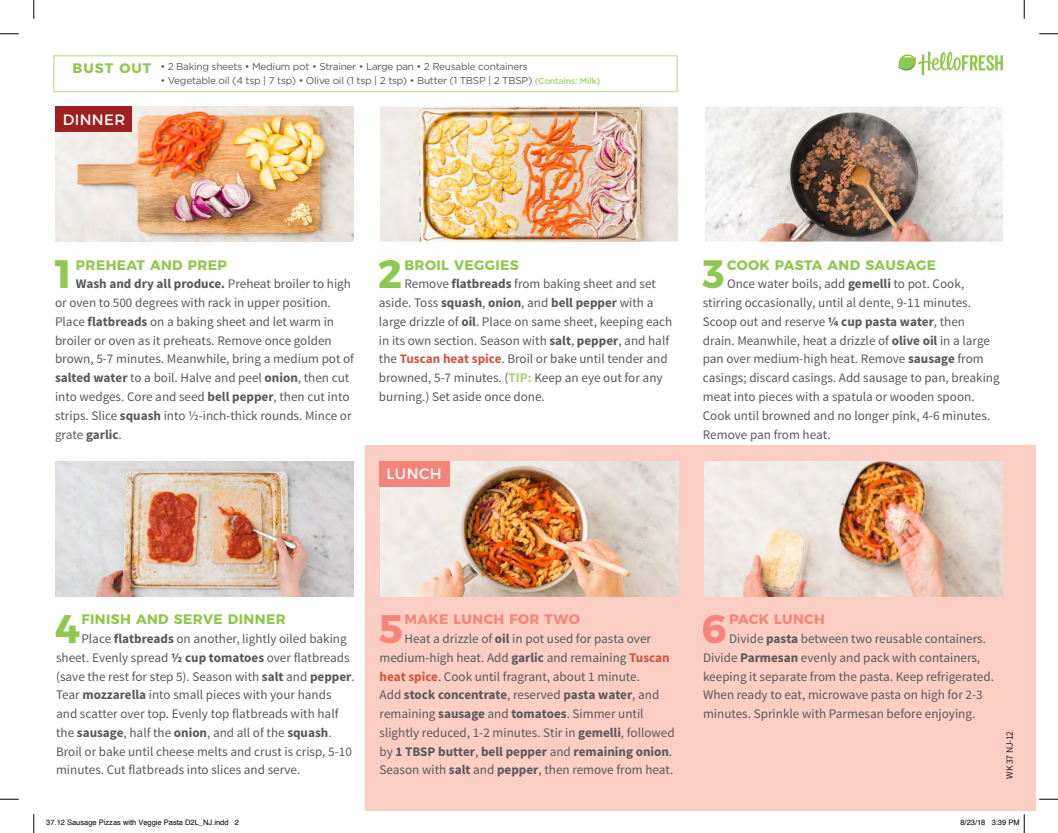
<style>
.page{position:relative;width:1058px;height:833px;background:#fff}
.page>*{position:absolute;margin:0;border:0;box-sizing:border-box;transform-origin:0 0}
.t1{font:700 39.62px "Montserrat";color:#8fc84e}
.t2{font:700 39.62px "Montserrat";color:#f5857a}
.t3{font:15px "Montserrat";letter-spacing:.025em;color:#fff}
.t4{font:700 13.75px "Montserrat";letter-spacing:.03em;color:#8fc84e}
.t5{font:700 13.75px "Montserrat";letter-spacing:.03em;color:#f5857a}
.t6{font:13.12px/18.8px "Source Sans Pro";color:#57585a}
.t7{font:10px "Gotham";letter-spacing:-.025em;color:#57585a}
.t8{font:9.62px "Source Sans Pro";letter-spacing:-.025em;color:#231f20}
.t9{font:7.5px "Helvetica";color:#000}
.s1{font-weight:500;font-size:8.75px;color:#a6d170}
.s2{font-weight:700}
.s3{font-weight:700;color:#d2543f}
.s4{font-weight:700;color:#a6d170}
</style>
<div class="page">
<div style="left:365px;top:445px;width:670px;height:365px;background:#fbcec3"></div>
<svg style="left:53px;top:55px;width:625px;height:38px"></svg>
<img style="left:380px;top:461px;width:298px;height:135px">
<img style="left:55px;top:461px;width:298px;height:135px">
<img style="left:705px;top:461px;width:297px;height:135px">
<img style="left:55px;top:106px;width:298px;height:135px">
<img style="left:380px;top:106px;width:298px;height:135px">
<img style="left:705px;top:106px;width:297px;height:135px">
<div style="left:55px;top:106px;width:77px;height:26px;background:#9e1f1f"></div>
<div style="left:380px;top:461px;width:70px;height:25px;background:#f48479"></div>
<svg style="left:898px;top:51px;width:104px;height:24px"></svg>
<svg style="left:0;top:33px;width:19px;height:2px"></svg>
<svg style="left:1039px;top:33px;width:19px;height:2px"></svg>
<svg style="left:0;top:798px;width:19px;height:2px"></svg>
<svg style="left:1039px;top:798px;width:19px;height:2px"></svg>
<svg style="left:33px;top:0;width:2px;height:19px"></svg>
<svg style="left:33px;top:814px;width:2px;height:19px"></svg>
<svg style="left:1023px;top:0;width:2px;height:19px"></svg>
<svg style="left:1023px;top:814px;width:2px;height:19px"></svg>
<p class="t4" style="left:72px;top:57px;width:80px">BUST OUT</p>
<p class="t7" style="left:160px;top:60px;width:369px">• 2 Baking sheets • Medium pot • Strainer • Large pan • 2 Reusable containers</p>
<p class="t7" style="left:160px;top:74px;width:441px">• Vegetable oil (4 tsp | 7 tsp) • Olive oil (1 tsp | 2 tsp) • Butter (1 TBSP | 2 TBSP) <span class="s1">(Contains: Milk)</span></p>
<p class="t3" style="left:63px;top:107px;width:64px">DINNER</p>
<h1 class="t1" style="left:51px;top:241px;width:26px">1</h1>
<p class="t4" style="left:76px;top:253px;width:153px">PREHEAT AND PREP</p>
<p class="t6" style="left:55px;top:275px;width:300px;text-indent:21px"><span class="s2">Wash and dry all produce.</span> Preheat broiler to high or oven to 500 degrees with rack in upper position.<br>Place <span class="s2">flatbreads</span> on a baking sheet and let warm in broiler or oven as it preheats. Remove once golden brown, 5-7 minutes. Meanwhile, bring a medium pot of <span class="s2">salted water</span> to a boil. Halve and peel <span class="s2">onion</span>, then cut into wedges. Core and seed <span class="s2">bell pepper</span>, then cut into strips. Slice <span class="s2">squash</span> into ½-inch-thick rounds. Mince or grate <span class="s2">garlic</span>.</p>
<h1 class="t1" style="left:378px;top:241px;width:26px">2</h1>
<p class="t4" style="left:404px;top:253px;width:116px">BROIL VEGGIES</p>
<p class="t6" style="left:379px;top:275px;width:295px;text-indent:25px">Remove <span class="s2">flatbreads</span> from baking sheet and set aside. Toss <span class="s2">squash</span>, <span class="s2">onion</span>, and <span class="s2">bell pepper</span> with a large drizzle of <span class="s2">oil</span>. Place on same sheet, keeping each in its own section. Season with <span class="s2">salt</span>, <span class="s2">pepper</span>, and half the <span class="s3">Tuscan heat spice</span>. Broil or bake until tender and browned, 5-7 minutes. (<span class="s4">TIP:</span> Keep an eye out for any burning.) Set aside once done.</p>
<p class="t3" style="left:386px;top:462px;width:57px">LUNCH</p>
<h1 class="t1" style="left:702px;top:241px;width:24px">3</h1>
<p class="t4" style="left:727px;top:253px;width:211px">COOK PASTA AND SAUSAGE</p>
<p class="t6" style="left:702px;top:275px;width:298px;text-indent:24px">Once water boils, add <span class="s2">gemelli</span> to pot. Cook, stirring occasionally, until al dente, 9-11 minutes.<br>Scoop out and reserve <span class="s2">¼ cup pasta water</span>, then drain. Meanwhile, heat a drizzle of <span class="s2">olive oil</span> in a large pan over medium-high heat. Remove <span class="s2">sausage</span> from casings; discard casings. Add sausage to pan, breaking meat into pieces with a spatula or wooden spoon.<br>Cook until browned and no longer pink, 4-6 minutes.<br>Remove pan from heat.</p>
<h1 class="t1" style="left:55px;top:596px;width:27px">4</h1>
<p class="t4" style="left:81px;top:608px;width:206px">FINISH AND SERVE DINNER</p>
<p class="t6" style="left:56px;top:629px;width:300px;text-indent:25px">Place <span class="s2">flatbreads</span> on another, lightly oiled baking sheet. Evenly spread <span class="s2">½ cup tomatoes</span> over flatbreads (save the rest for step 5). Season with <span class="s2">salt</span> and <span class="s2">pepper</span>.<br>Tear <span class="s2">mozzarella</span> into small pieces with your hands and scatter over top. Evenly top flatbreads with half the <span class="s2">sausage</span>, half the <span class="s2">onion</span>, and all of the <span class="s2">squash</span>.<br>Broil or bake until cheese melts and crust is crisp, 5-10 minutes. Cut flatbreads into slices and serve.</p>
<h1 class="t2" style="left:379px;top:596px;width:26px">5</h1>
<p class="t5" style="left:404px;top:608px;width:177px">MAKE LUNCH FOR TWO</p>
<p class="t6" style="left:379px;top:629px;width:296px;text-indent:25px">Heat a drizzle of <span class="s2">oil</span> in pot used for pasta over medium-high heat. Add <span class="s2">garlic</span> and remaining <span class="s3">Tuscan heat spice</span>. Cook until fragrant, about 1 minute.<br>Add <span class="s2">stock concentrate</span>, reserved <span class="s2">pasta water</span>, and remaining <span class="s2">sausage</span> and <span class="s2">tomatoes</span>. Simmer until slightly reduced, 1-2 minutes. Stir in <span class="s2">gemelli</span>, followed by <span class="s2">1 TBSP butter</span>, <span class="s2">bell pepper</span> and <span class="s2">remaining onion</span>.<br>Season with <span class="s2">salt</span> and <span class="s2">pepper</span>, then remove from heat.</p>
<h1 class="t2" style="left:701px;top:596px;width:27px">6</h1>
<p class="t5" style="left:729px;top:608px;width:97px">PACK LUNCH</p>
<p class="t6" style="left:703px;top:629px;width:292px;text-indent:26px">Divide <span class="s2">pasta</span> between two reusable containers.<br>Divide <span class="s2">Parmesan</span> evenly and pack with containers, keeping it separate from the pasta. Keep refrigerated.<br>When ready to eat, microwave pasta on high for 2-3 minutes. Sprinkle with Parmesan before enjoying.</p>
<p class="t8" style="left:1003px;top:778px;width:49px;rotate:-90deg">WK 37 NJ-12</p>
<p class="t9" style="left:46px;top:817px;width:194px">37.12 Sausage Pizzas with Veggie Pasta D2L_NJ.indd 2</p>
<p class="t9" style="left:960px;top:817px;width:61px">8/23/18 3:39 PM</p>
</div>
